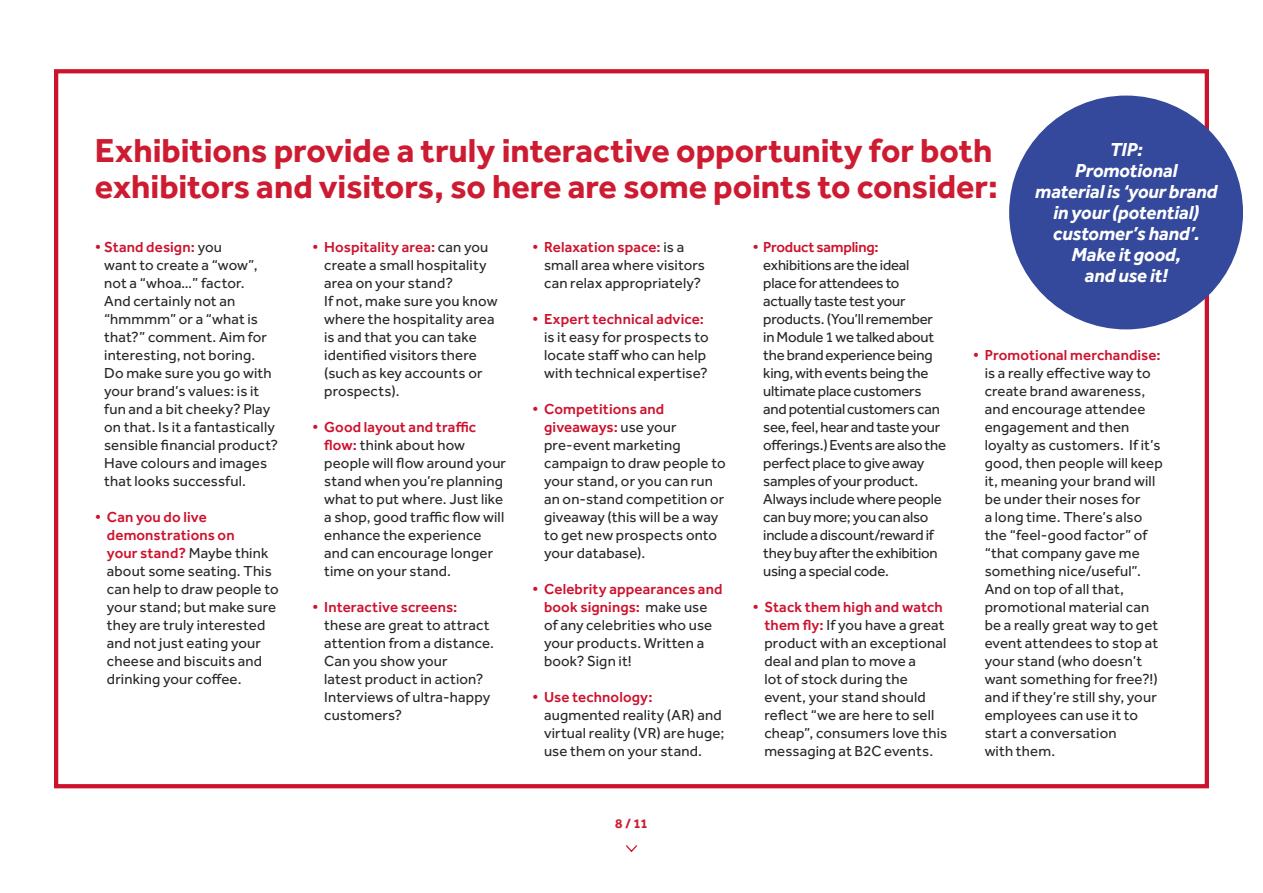
<style>
.page{position:relative;width:1263px;height:893px;background:#fff}
.page>*{position:absolute;margin:0;border:0;box-sizing:border-box;transform-origin:0 0}
.t1{font:700 34.35px/36px "Effra";color:#cd1c32}
.t2{font:italic 700 19.5px/21px "Effra";letter-spacing:-.01em;color:#fff;text-align:center}
.t3{font:15px/18px "Effra";letter-spacing:.01em;color:#292829}
.t4{font:15px/18px "Effra";letter-spacing:-.015em;color:#292829}
.t5{font:500 15px "Effra";letter-spacing:.01em;color:#cd122d}
.t6{font:500 15px "Effra";letter-spacing:-.015em;color:#cd122d}
.t7{font:700 13.5px "Effra";color:#cd1c32}
.s1{font-weight:500;color:#cd122d}
</style>
<div class="page">
<svg style="left:626px;top:845px;width:11px;height:8px"></svg>
<div style="left:54px;top:69px;width:1155px;height:719px;border:4px solid #cd122d"></div>
<div style="left:1009px;top:96px;width:234px;height:233px;background:#34499b;border-radius:50%"></div>
<h1 class="t1" style="left:95px;top:132px;width:904px">Exhibitions provide a truly interactive opportunity for both exhibitors and visitors, so here are some points to consider:</h1>
<h2 class="t2" style="left:1035px;top:139px;width:184px">TIP:<br>Promotional<br>material is ‘your brand in your (potential) customer’s hand’.<br>Make it good,<br>and use it!</h2>
<p class="t3" style="left:104px;top:238px;width:176px;text-indent:-9px"><span class="s1">• Stand design:</span> you<br>want to create a “wow”, not a “whoa…” factor.<br>And certainly not an “hmmmm” or a “what is that?” comment. Aim for interesting, not boring.<br>Do make sure you go with your brand’s values: is it fun and a bit cheeky? Play on that. Is it a fantastically sensible financial product?<br>Have colours and images that looks successful.</p>
<p class="t3" style="left:107px;top:508px;width:173px;text-indent:-12px"><span class="s1">• Can you do live demonstrations on<br>your stand?</span> Maybe think about some seating. This can help to draw people to your stand; but make sure they are truly interested and not just eating your cheese and biscuits and drinking your coffee.</p>
<p class="t6" style="left:752px;top:238px;width:128px">• Product sampling:</p>
<p class="t4" style="left:763px;top:256px;width:184px">exhibitions are the ideal place for attendees to actually taste test your products. (You’ll remember in Module 1 we talked about the brand experience being king, with events being the ultimate place customers and potential customers can see, feel, hear and taste your offerings.) Events are also the perfect place to give away samples of your product.<br>Always include where people can buy more; you can also include a discount/reward if they buy after the exhibition using a special code.</p>
<p class="t3" style="left:764px;top:598px;width:184px;text-indent:-12px"><span class="s1">• Stack them high and watch them fly:</span> If you have a great product with an exceptional deal and plan to move a<br>lot of stock during the event, your stand should reflect “we are here to sell cheap”, consumers love this messaging at B2C events.</p>
<p class="t3" style="left:324px;top:238px;width:175px;text-indent:-12px"><span class="s1">• Hospitality area:</span> can you create a small hospitality area on your stand?<br>If not, make sure you know where the hospitality area is and that you can take identified visitors there (such as key accounts or prospects).</p>
<p class="t3" style="left:324px;top:418px;width:183px;text-indent:-12px"><span class="s1">• Good layout and traffic flow:</span> think about how people will flow around your stand when you’re planning what to put where. Just like a shop, good traffic flow will enhance the experience and can encourage longer time on your stand.</p>
<p class="t5" style="left:312px;top:598px;width:147px">• Interactive screens:</p>
<p class="t3" style="left:324px;top:616px;width:171px">these are great to attract attention from a distance.<br>Can you show your<br>latest product in action?<br>Interviews of ultra-happy customers?</p>
<p class="t3" style="left:544px;top:238px;width:162px;text-indent:-12px"><span class="s1">• Relaxation space:</span> is a small area where visitors can relax appropriately?</p>
<p class="t5" style="left:532px;top:310px;width:173px">• Expert technical advice:</p>
<p class="t3" style="left:544px;top:328px;width:166px">is it easy for prospects to locate staff who can help with technical expertise?</p>
<p class="t3" style="left:544px;top:400px;width:183px;text-indent:-12px"><span class="s1">• Competitions and giveaways:</span> use your pre-event marketing campaign to draw people to your stand, or you can run an on-stand competition or giveaway (this will be a way to get new prospects onto your database).</p>
<p class="t3" style="left:544px;top:580px;width:180px;text-indent:-12px"><span class="s1">• Celebrity appearances and book signings:</span> make use of any celebrities who use your products. Written a book? Sign it!</p>
<p class="t5" style="left:532px;top:688px;width:122px">• Use technology:</p>
<p class="t3" style="left:544px;top:706px;width:182px">augmented reality (AR) and virtual reality (VR) are huge; use them on your stand.</p>
<p class="t5" style="left:973px;top:346px;width:190px">• Promotional merchandise:</p>
<p class="t3" style="left:985px;top:364px;width:180px">is a really effective way to create brand awareness, and encourage attendee engagement and then loyalty as customers. If it’s good, then people will keep it, meaning your brand will be under their noses for<br>a long time. There’s also the “feel-good factor” of “that company gave me something nice/useful”.<br>And on top of all that, promotional material can be a really great way to get event attendees to stop at your stand (who doesn’t want something for free?!) and if they’re still shy, your employees can use it to start a conversation<br>with them.</p>
<p class="t7" style="left:615px;top:815px;width:34px">8 / 11</p>
</div>
